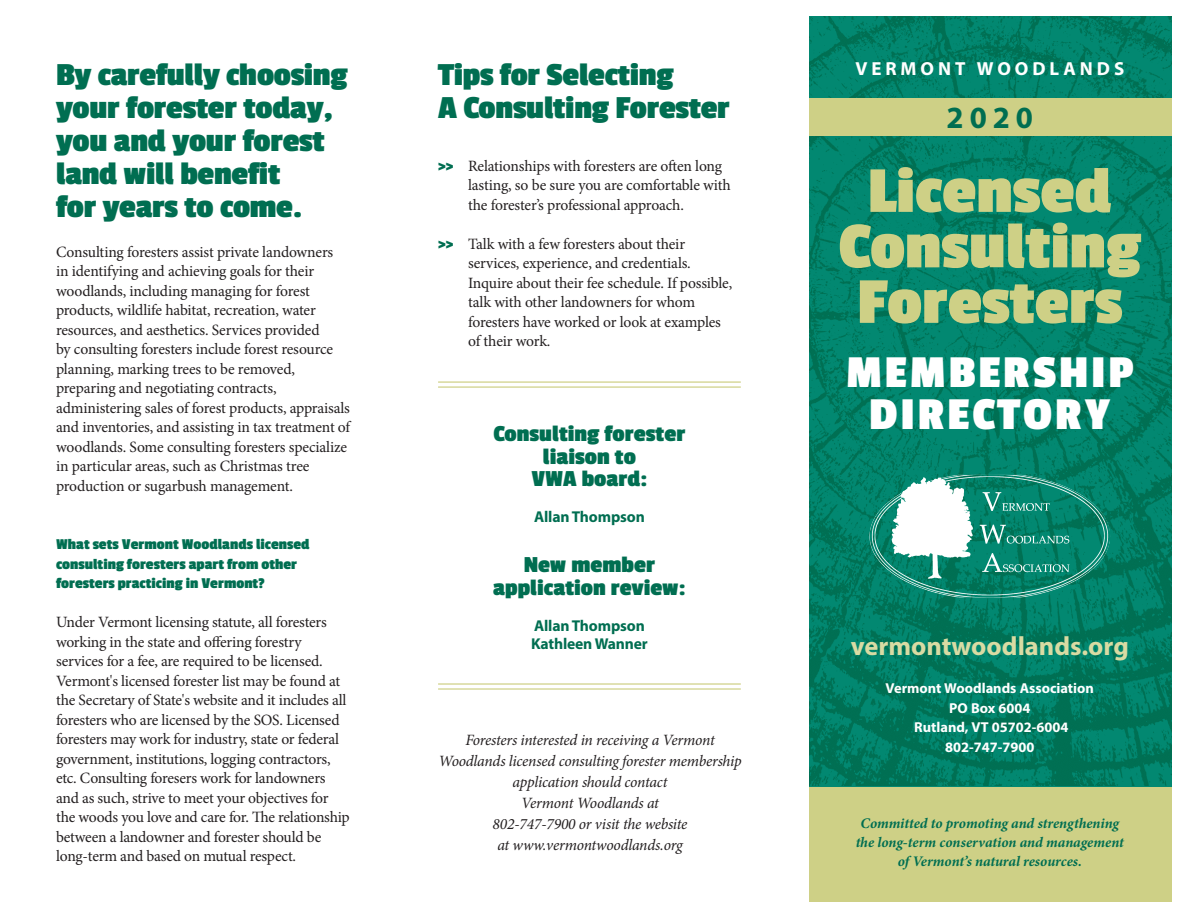
<style>
.page{position:relative;width:1188px;height:918px;background:#fff}
.page>*{position:absolute;margin:0;border:0;box-sizing:border-box;transform-origin:0 0}
.t1{font:700 68.4px "Passion One";color:#ced086}
.t2{font:700 47.7px "Passion One";letter-spacing:.06em;color:#fff}
.t3{font:700 33.6px/33px "Passion One";letter-spacing:-.01em;color:#006e51}
.t4{font:700 30.9px "Myriad Pro";color:#006e51}
.t5{font:700 26.4px "Myriad Pro";color:#d9dba3}
.t6{font:700 24px "Passion One";color:#006e51}
.t7{font:700 18.9px "Myriad Pro";letter-spacing:.21em;color:#fff}
.t8{font:15.75px/19.5px "Minion Pro";letter-spacing:-.015em;color:#231f20}
.t9{font:italic 15.75px/21px "Minion Pro";letter-spacing:-.015em;color:#231f20;text-align:center}
.t10{font:700 15.75px/19.5px "Passion One";color:#006e51}
.t11{font:700 15.75px "Myriad Pro";letter-spacing:-.01em;color:#006e51}
.t12{font:italic 700 14.7px "Minion Pro";letter-spacing:-.005em;color:#006e51}
.t13{font:700 14.4px "Myriad Pro";color:#fff}
.s1{font-family:"Passion One";font-weight:700;color:#006e51}
</style>
<div class="page">
<img style="left:809px;top:16px;width:363px;height:770px">
<img style="left:878px;top:475px;width:80px;height:38px">
<hr style="left:438px;top:382px;width:303px;height:1px;background:#c4c66b">
<hr style="left:438px;top:387px;width:303px;height:1px;background:#c4c66b">
<hr style="left:438px;top:684px;width:303px;height:1px;background:#c4c66b">
<hr style="left:438px;top:689px;width:303px;height:1px;background:#c4c66b">
<div style="left:809px;top:787px;width:363px;height:115px;background:#ced086"></div>
<div style="left:809px;top:98px;width:363px;height:38px;background:#ced086"></div>
<p class="t3" style="left:56px;top:57px;width:293px">By carefully choosing your forester today,</p>
<p class="t3" style="left:56px;top:123px;width:270px">you and your forest</p>
<p class="t3" style="left:56px;top:156px;width:226px">land will benefit</p>
<p class="t3" style="left:56px;top:189px;width:248px">for years to come.</p>
<p class="t8" style="left:56px;top:242px;width:296px">Consulting foresters assist private landowners<br>in identifying and achieving goals for their woodlands, including managing for forest products, wildlife habitat, recreation, water resources, and aesthetics. Services provided<br>by consulting foresters include forest resource planning, marking trees to be removed, preparing and negotiating contracts, administering sales of forest products, appraisals and inventories, and assisting in tax treatment of woodlands. Some consulting foresters specialize in particular areas, such as Christmas tree production or sugarbush management.</p>
<p class="t10" style="left:56px;top:535px;width:255px">What sets Vermont Woodlands licensed consulting foresters apart from other foresters practicing in Vermont?</p>
<p class="t8" style="left:56px;top:613px;width:295px">Under Vermont licensing statute, all foresters working in the state and offering forestry services for a fee, are required to be licensed.<br>Vermont's licensed forester list may be found at the Secretary of State's website and it includes all foresters who are licensed by the SOS. Licensed foresters may work for industry, state or federal government, institutions, logging contractors, etc. Consulting foresers work for landowners and as such, strive to meet your objectives for the woods you love and care for. The relationship between a landowner and forester should be long-term and based on mutual respect.</p>
<p class="t3" style="left:438px;top:57px;width:237px">Tips for Selecting</p>
<p class="t3" style="left:438px;top:90px;width:293px">A Consulting Forester</p>
<p class="t8" style="left:468px;top:156px;width:264px;text-indent:-30px"><span class="s1">&gt;&gt;</span> Relationships with foresters are often long lasting, so be sure you are comfortable with the forester’s professional approach.</p>
<p class="t8" style="left:468px;top:234px;width:266px;text-indent:-30px"><span class="s1">&gt;&gt;</span> Talk with a few foresters about their services, experience, and credentials.<br>Inquire about their fee schedule. If possible, talk with other landowners for whom foresters have worked or look at examples of their work.</p>
<p class="t6" style="left:493px;top:421px;width:194px">Consulting forester</p>
<p class="t6" style="left:543px;top:444px;width:94px">liaison to</p>
<p class="t6" style="left:531px;top:466px;width:118px">VWA board:</p>
<p class="t11" style="left:534px;top:507px;width:112px">Allan Thompson</p>
<p class="t6" style="left:524px;top:552px;width:133px">New member</p>
<p class="t6" style="left:493px;top:575px;width:194px">application review:</p>
<p class="t11" style="left:534px;top:615px;width:112px">Allan Thompson</p>
<p class="t11" style="left:531px;top:633px;width:118px">Kathleen Wanner</p>
<p class="t9" style="left:439px;top:729px;width:305px">Foresters interested in receiving a Vermont<br>Woodlands licensed consulting forester membership application should contact</p>
<p class="t9" style="left:521px;top:792px;width:139px">Vermont Woodlands at</p>
<p class="t9" style="left:493px;top:813px;width:196px">802-747-7900 or visit the website</p>
<p class="t9" style="left:497px;top:834px;width:187px">at www.vermontwoodlands.org</p>
<p class="t7" style="left:855px;top:57px;width:270px">VERMONT WOODLANDS</p>
<p class="t4" style="left:947px;top:97px;width:88px">2020</p>
<p class="t1" style="left:868px;top:155px;width:246px">Licensed</p>
<p class="t1" style="left:838px;top:210px;width:304px">Consulting</p>
<p class="t1" style="left:857px;top:266px;width:267px">Foresters</p>
<p class="t2" style="left:846px;top:348px;width:289px">MEMBERSHIP</p>
<p class="t2" style="left:869px;top:389px;width:243px">DIRECTORY</p>
<p class="t5" style="left:851px;top:629px;width:280px">vermontwoodlands.org</p>
<p class="t13" style="left:886px;top:679px;width:210px">Vermont Woodlands Association</p>
<p class="t13" style="left:949px;top:698px;width:83px">PO Box 6004</p>
<p class="t13" style="left:914px;top:718px;width:156px">Rutland, VT 05702-6004</p>
<p class="t13" style="left:945px;top:738px;width:91px">802-747-7900</p>
<p class="t12" style="left:860px;top:813px;width:260px">Committed to promoting and strengthening</p>
<p class="t12" style="left:856px;top:832px;width:270px">the long-term conservation and management</p>
<p class="t12" style="left:898px;top:851px;width:186px">of Vermont’s natural resources.</p>
</div>
